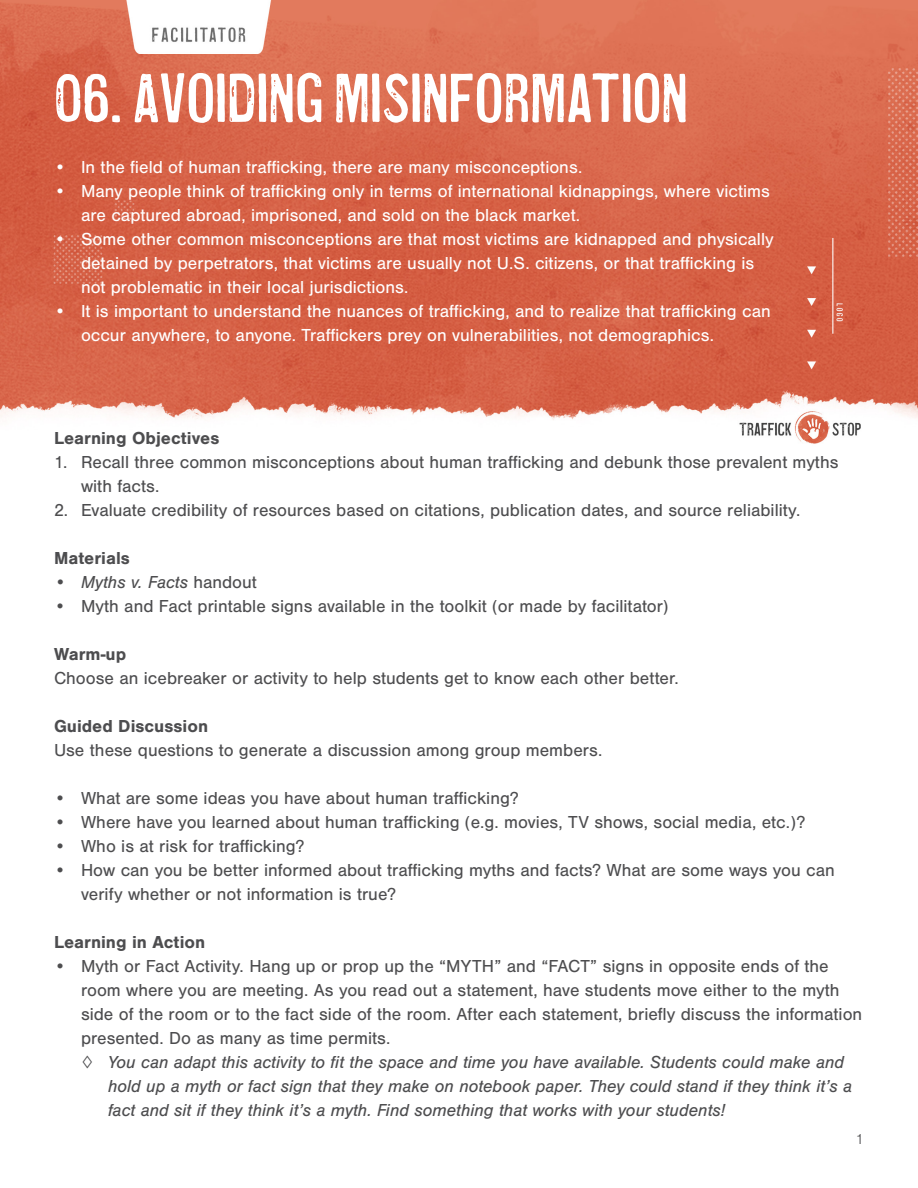
<style>
.page{position:relative;width:918px;height:1188px;background:#fff}
.page>*{position:absolute;margin:0;border:0;box-sizing:border-box;transform-origin:0 0}
.Page_Titles{font:72px "Coldsmith Pro";color:#fff}
.Gray_text{font:18px/24px "Nimbus San";color:#4d4d4f}
.t1{font:18px/24px "Nimbus San";color:#fff}
.t2{font:italic 18px/24px "Nimbus San";color:#4d4d4f}
.t3{font:700 18px "Nimbus San";color:#4d4d4f}
.t4{font:300 15px "Nimbus San";color:#4d4d4f}
.s1{font-style:normal}
</style>
<div class="page">
<img style="left:0;top:0;width:918px;height:444px">
<p class="Page_Titles" style="left:54px;top:58px;width:636px">06. AVOIDING MISINFORMATION</p>
<p class="t1" style="left:54px;top:156px;width:530px">• In the field of human trafficking, there are many misconceptions.</p>
<p class="t1" style="left:81px;top:180px;width:690px;text-indent:-27px">• Many people think of trafficking only in terms of international kidnappings, where victims are captured abroad, imprisoned, and sold on the black market.</p>
<p class="t1" style="left:81px;top:228px;width:694px;text-indent:-27px">• Some other common misconceptions are that most victims are kidnapped and physically detained by perpetrators, that victims are usually not U.S. citizens, or that trafficking is not problematic in their local jurisdictions.</p>
<p class="t1" style="left:81px;top:300px;width:691px;text-indent:-27px">• It is important to understand the nuances of trafficking, and to realize that trafficking can occur anywhere, to anyone. Traffickers prey on vulnerabilities, not demographics.</p>
<p class="t3" style="left:54px;top:428px;width:167px">Learning Objectives</p>
<p class="Gray_text" style="left:81px;top:450px;width:759px;text-indent:-27px">1. Recall three common misconceptions about human trafficking and debunk those prevalent myths with facts.</p>
<p class="Gray_text" style="left:54px;top:498px;width:748px">2. Evaluate credibility of resources based on citations, publication dates, and source reliability.</p>
<p class="t3" style="left:54px;top:548px;width:77px">Materials</p>
<p class="t2" style="left:54px;top:570px;width:204px">• Myths v. Facts <span class="s1">handout</span></p>
<p class="Gray_text" style="left:54px;top:594px;width:616px">• Myth and Fact printable signs available in the toolkit (or made by facilitator)</p>
<p class="t3" style="left:54px;top:644px;width:74px">Warm-up</p>
<p class="Gray_text" style="left:54px;top:666px;width:626px">Choose an icebreaker or activity to help students get to know each other better.</p>
<p class="t3" style="left:54px;top:716px;width:156px">Guided Discussion</p>
<p class="Gray_text" style="left:54px;top:738px;width:550px">Use these questions to generate a discussion among group members.</p>
<p class="Gray_text" style="left:54px;top:786px;width:466px">• What are some ideas you have about human trafficking?</p>
<p class="Gray_text" style="left:54px;top:810px;width:753px">• Where have you learned about human trafficking (e.g. movies, TV shows, social media, etc.)?</p>
<p class="Gray_text" style="left:54px;top:834px;width:252px">• Who is at risk for trafficking?</p>
<p class="Gray_text" style="left:81px;top:858px;width:755px;text-indent:-27px">• How can you be better informed about trafficking myths and facts? What are some ways you can verify whether or not information is true?</p>
<p class="t3" style="left:54px;top:932px;width:153px">Learning in Action</p>
<p class="Gray_text" style="left:81px;top:954px;width:783px;text-indent:-27px">• Myth or Fact Activity. Hang up or prop up the “MYTH” and “FACT” signs in opposite ends of the room where you are meeting. As you read out a statement, have students move either to the myth side of the room or to the fact side of the room. After each statement, briefly discuss the information presented. Do as many as time permits.</p>
<p class="t2" style="left:108px;top:1050px;width:746px;text-indent:-27px">◊ You can adapt this activity to fit the space and time you have available. Students could make and hold up a myth or fact sign that they make on notebook paper. They could stand if they think it’s a fact and sit if they think it’s a myth. Find something that works with your students!</p>
<p class="t4" style="left:856px;top:1131px;width:10px">1</p>
</div>
